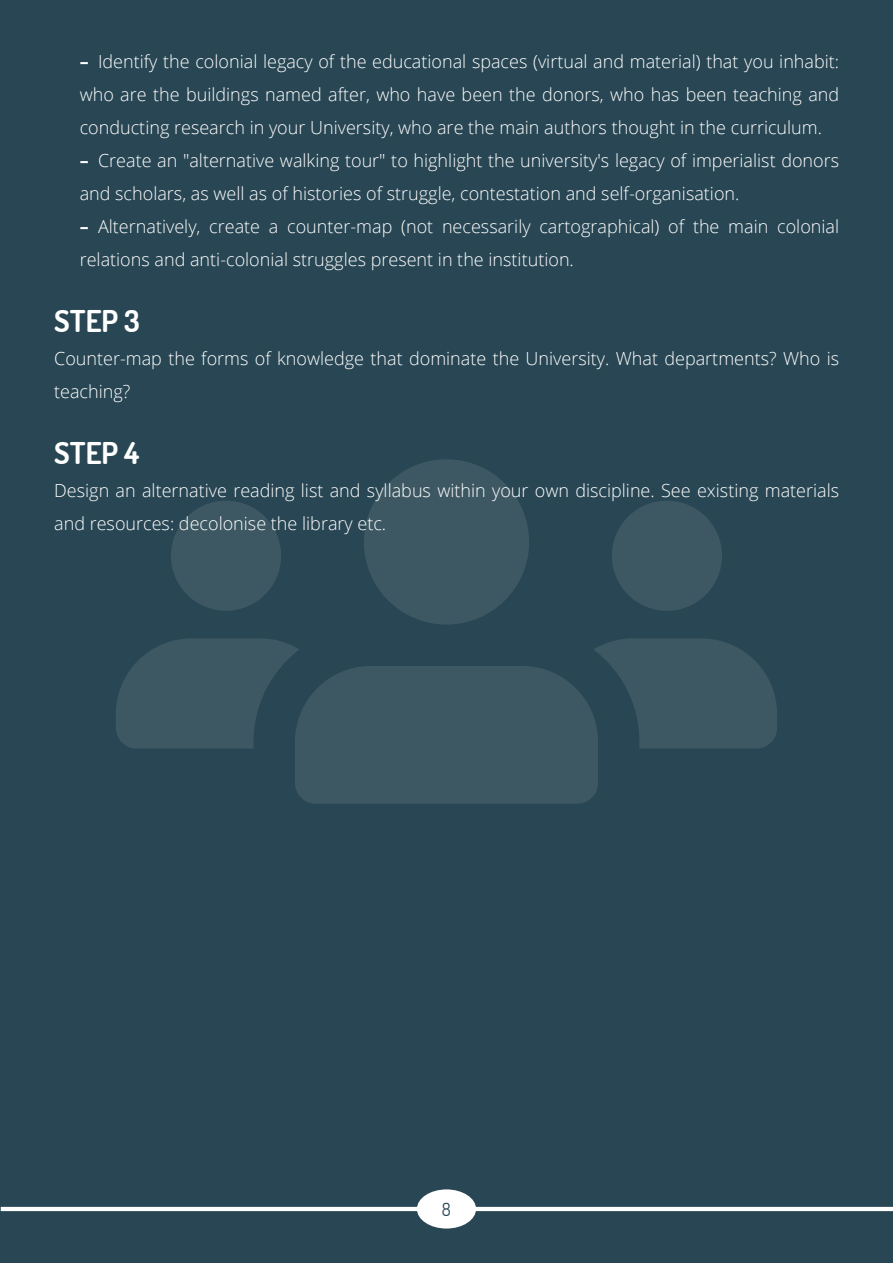
<style>
.page{position:relative;width:893px;height:1263px;background:#284653}
.page>*{position:absolute;margin:0;border:0;box-sizing:border-box;transform-origin:0 0}
.t1{font:700 30px "Aka Acid Dosis";color:#fff}
.t2{font:300 18px/33px "Open Sans";color:#fff}
.t3{font:18px "Aka Acid Dosis";color:#284653}
.s1{font-weight:700}
</style>
<div class="page">
<hr style="left:1px;top:1207px;width:892px;height:4px;background:#fff">
<div style="left:417px;top:1189px;width:59px;height:39px;background:#fff;border-radius:50%"></div>
<div style="left:171px;top:501px;width:110px;height:110px;background:#3d5863;border-radius:50%"></div>
<div style="left:612px;top:501px;width:110px;height:110px;background:#3d5863;border-radius:50%"></div>
<div style="left:364px;top:459px;width:165px;height:166px;background:#3d5863;border-radius:50%"></div>
<svg style="left:116px;top:638px;width:661px;height:166px"></svg>
<p class="t2" style="left:80px;top:44px;width:761px;text-align:justify"><span class="s1">–</span> Identify the colonial legacy of the educational spaces (virtual and material) that you inhabit: who are the buildings named after, who have been the donors, who has been teaching and conducting research in your University, who are the main authors thought in the curriculum.</p>
<p class="t2" style="left:80px;top:143px;width:761px"><span class="s1">–</span> Create an "alternative walking tour" to highlight the university's legacy of imperialist donors and scholars, as well as of histories of struggle, contestation and self-organisation.</p>
<p class="t2" style="left:80px;top:209px;width:761px"><span class="s1">–</span> Alternatively, create a counter-map (not necessarily cartographical) of the main colonial relations and anti-colonial struggles present in the institution.</p>
<h1 class="t1" style="left:54px;top:301px;width:87px">STEP 3</h1>
<p class="t2" style="left:54px;top:341px;width:786px">Counter-map the forms of knowledge that dominate the University. What departments? Who is teaching?</p>
<h1 class="t1" style="left:54px;top:433px;width:87px">STEP 4</h1>
<p class="t2" style="left:54px;top:473px;width:786px">Design an alternative reading list and syllabus within your own discipline. See existing materials and resources: decolonise the library etc.</p>
<p class="t3" style="left:442px;top:1198px;width:11px">8</p>
</div>
